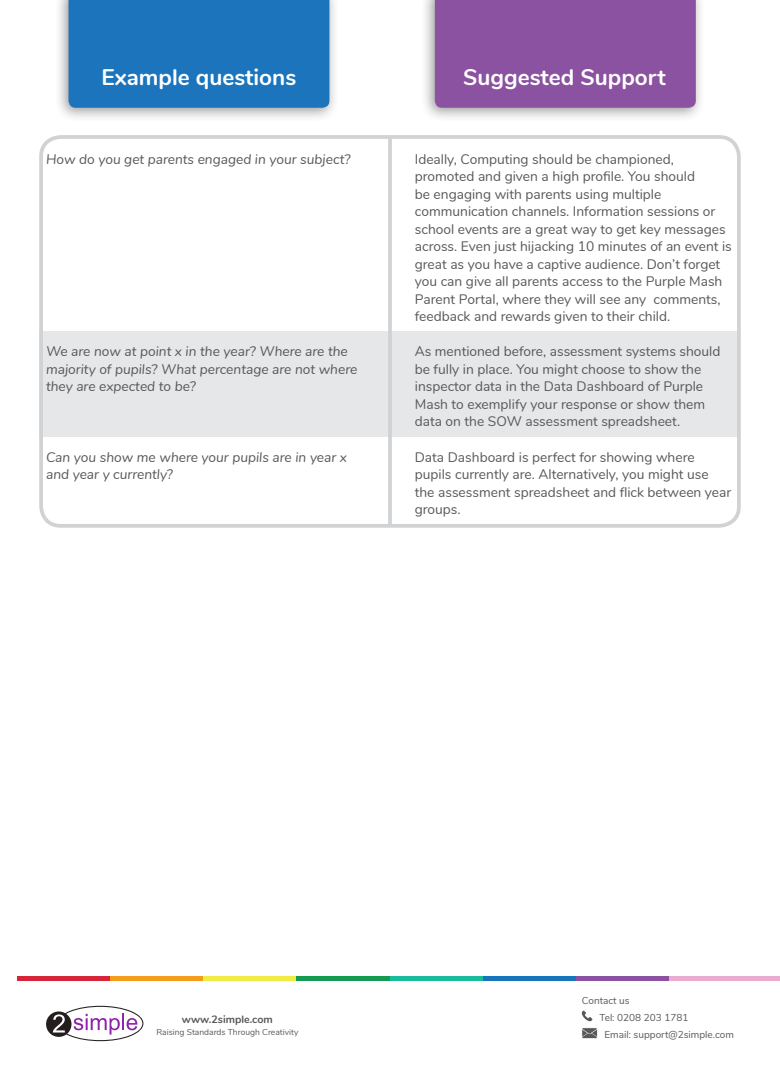
<style>
.page{position:relative;width:780px;height:1088px;background:#fff}
.page>*{position:absolute;margin:0;border:0;box-sizing:border-box;transform-origin:0 0}
.header2{font:700 22.5px "Nunito";color:#fff}
.copy{font:13.75px/17.5px "Nunito";color:#57585a}
.copy-2{font:italic 13.75px/17.5px "Nunito";color:#57585a}
.t1{font:700 10.62px "Nunito";color:#57585a}
.t2{font:10px "Nunito";color:#57585a}
.t3{font:8.5px "Nunito";color:#57585a}
</style>
<div class="page">
<svg style="left:581px;top:1010px;width:11px;height:11px"></svg>
<svg style="left:582px;top:1028px;width:15px;height:10px"></svg>
<hr style="left:18px;top:976px;width:93px;height:4px;background:#d62438">
<hr style="left:111px;top:976px;width:93px;height:4px;background:#f49d1d">
<hr style="left:204px;top:976px;width:93px;height:4px;background:#f0ec45">
<hr style="left:297px;top:976px;width:93px;height:4px;background:#159a51">
<hr style="left:390px;top:976px;width:93px;height:4px;background:#1abc9c">
<hr style="left:483px;top:976px;width:93px;height:4px;background:#1775bc">
<hr style="left:576px;top:976px;width:93px;height:4px;background:#8a52a1">
<hr style="left:669px;top:976px;width:111px;height:4px;background:#eaacce">
<div style="left:46px;top:1011px;width:25px;height:26px;background:#241e1e;border-radius:50%"></div>
<svg style="left:53px;top:1006px;width:90px;height:35px"></svg>
<div style="left:39px;top:332px;width:701px;height:105px;background:#e6e7e9"></div>
<div style="left:39px;top:135px;width:701px;height:393px;border:4px solid #d1d2d4;border-radius:20px"></div>
<hr style="left:388px;top:137px;width:4px;height:390px;background:#d1d2d4">
<div style="left:54px;top:0;width:284px;height:122px;background:#231f20;opacity:.45"></div>
<div style="left:68px;top:0;width:261px;height:108px;background:#1c75bc"></div>
<div style="left:420px;top:0;width:285px;height:122px;background:#231f20;opacity:.45"></div>
<div style="left:435px;top:0;width:260px;height:108px;background:#8a52a1"></div>
<p class="header2" style="left:102px;top:61px;width:196px">Example questions</p>
<p class="header2" style="left:463px;top:61px;width:204px">Suggested Support</p>
<p class="copy-2" style="left:46px;top:149px;width:306px">How do you get parents engaged in your subject?</p>
<p class="copy" style="left:415px;top:149px;width:318px">Ideally, Computing should be championed, promoted and given a high profile. You should<br>be engaging with parents using multiple communication channels. Information sessions or school events are a great way to get key messages across. Even just hijacking 10 minutes of an event is great as you have a captive audience. Don’t forget you can give all parents access to the Purple Mash Parent Portal, where they will see any comments, feedback and rewards given to their child.</p>
<p class="copy-2" style="left:46px;top:342px;width:313px">We are now at point x in the year? Where are the majority of pupils? What percentage are not where they are expected to be?</p>
<p class="copy" style="left:415px;top:342px;width:307px">As mentioned before, assessment systems should be fully in place. You might choose to show the inspector data in the Data Dashboard of Purple Mash to exemplify your response or show them data on the SOW assessment spreadsheet.</p>
<p class="copy-2" style="left:46px;top:447px;width:302px">Can you show me where your pupils are in year x and year y currently?</p>
<p class="copy" style="left:415px;top:447px;width:318px">Data Dashboard is perfect for showing where pupils currently are. Alternatively, you might use the assessment spreadsheet and flick between year groups.</p>
<p class="t1" style="left:182px;top:1011px;width:92px">www.2simple.com</p>
<p class="t3" style="left:156px;top:1026px;width:144px">Raising Standards Through Creativity</p>
<p class="t2" style="left:581px;top:993px;width:49px">Contact us</p>
<p class="t2" style="left:604px;top:1027px;width:131px">Email: support@2simple.com</p>
<p class="t2" style="left:599px;top:1010px;width:90px">Tel: 0208 203 1781</p>
</div>
